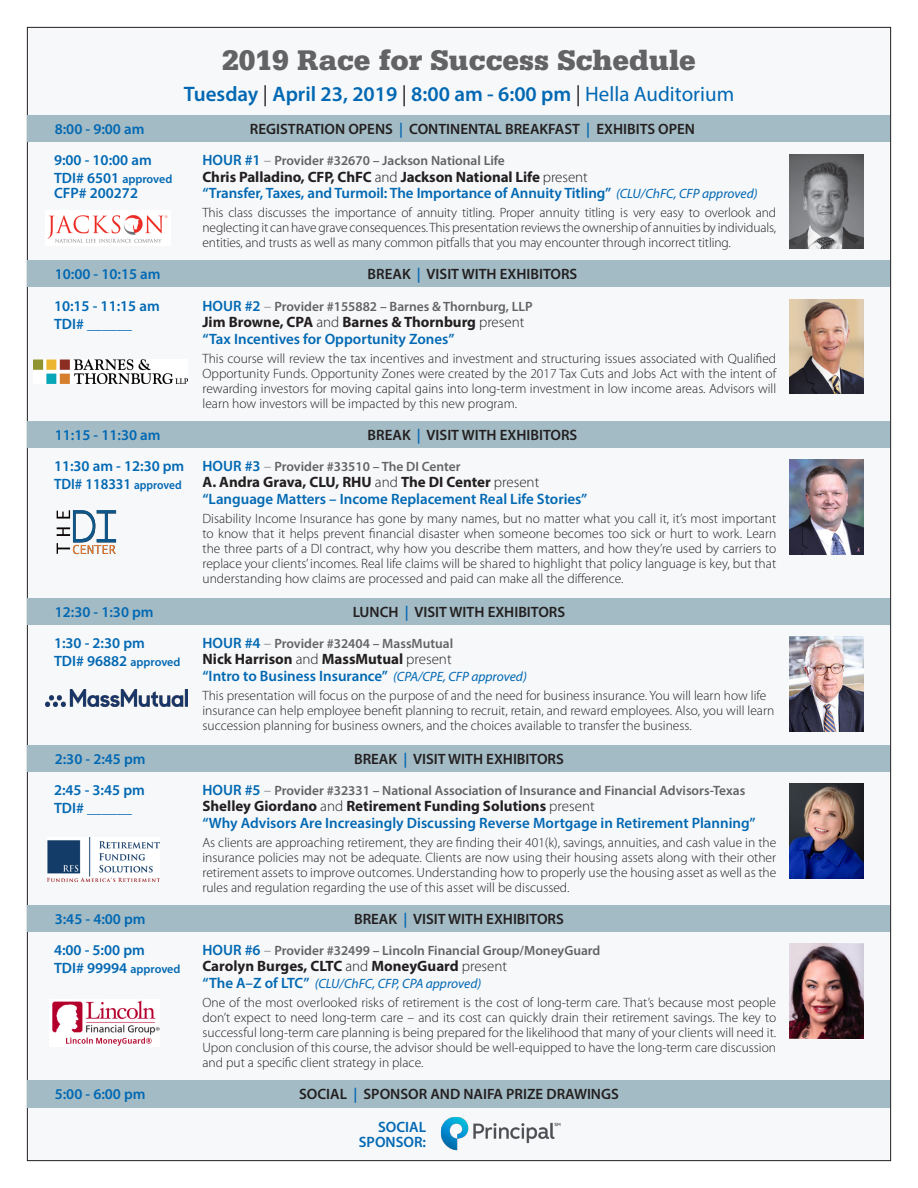
<style>
.page{position:relative;width:918px;height:1188px;background:#fff}
.page>*{position:absolute;margin:0;border:0;box-sizing:border-box;transform-origin:0 0}
.t1{font:900 30px "Serifa";color:#636366}
.t2{font:600 21px "Myriad Pro";color:#0168b3}
.t3{font:600 15px/16.5px "Myriad Pro";color:#0168b3}
.t4{font:600 15px "Myriad Pro";color:#231f20}
.t5{font:700 15px "Myriad Pro";color:#231f20}
.t6{font:600 15px "Myriad Pro";color:#0168b3;scale:.95 1}
.t7{font:300 13.5px/15px "Myriad Pro";color:#231f20;text-align:justify}
.t8{font:600 13.5px "Myriad Pro";color:#636366}
.t9{font:italic 13.5px "Myriad Pro";color:#0168b3}
.s1{font-weight:400;color:#231f20}
.s2{font-weight:400}
.s3{color:#0168b3}
.s4{font-size:12px}
.s5{font-size:15px;color:#0168b3}
.s6{font-weight:300;font-size:15px}
.s7{font-weight:700;color:#231f20}
.s8{font-weight:300;color:#231f20}
.s9{font-weight:400;font-style:italic;font-size:13.5px}
.s10{font-weight:300}
.s11{font-weight:600;font-style:normal;font-size:15px}
</style>
<div class="page">
<div style="left:27px;top:27px;width:864px;height:1134px;background:#f6f8f9"></div>
<div style="left:28px;top:115px;width:862px;height:27px;background:#a3bbc4"></div>
<div style="left:28px;top:421px;width:862px;height:27px;background:#a3bbc4"></div>
<div style="left:28px;top:598px;width:862px;height:27px;background:#a3bbc4"></div>
<div style="left:28px;top:745px;width:862px;height:27px;background:#a3bbc4"></div>
<div style="left:28px;top:905px;width:862px;height:27px;background:#a3bbc4"></div>
<div style="left:28px;top:1080px;width:862px;height:27px;background:#a3bbc4"></div>
<div style="left:28px;top:260px;width:862px;height:27px;background:#a3bbc4"></div>
<img style="left:790px;top:154px;width:74px;height:95px">
<img style="left:790px;top:299px;width:74px;height:95px">
<img style="left:790px;top:944px;width:74px;height:94px">
<img style="left:790px;top:460px;width:74px;height:94px">
<img style="left:790px;top:784px;width:74px;height:94px">
<img style="left:790px;top:637px;width:74px;height:94px">
<svg style="left:57px;top:510px;width:59px;height:44px"></svg>
<img style="left:47px;top:215px;width:121px;height:28px">
<img style="left:34px;top:359px;width:154px;height:25px">
<img style="left:45px;top:690px;width:142px;height:17px">
<img style="left:47px;top:838px;width:113px;height:44px">
<img style="left:52px;top:1000px;width:108px;height:46px">
<img style="left:441px;top:1117px;width:120px;height:34px">
<p class="t1" style="left:222px;top:42px;width:475px">2019 Race for Success Schedule</p>
<p class="t2" style="left:184px;top:81px;width:552px">Tuesday <span class="s1">|</span> April 23, 2019 <span class="s1">|</span> 8:00 am - 6:00 pm <span class="s1">|</span> <span class="s2">Hella Auditorium</span></p>
<p class="t3" style="left:55px;top:120px;width:91px">8:00 - 9:00 am</p>
<p class="t4" style="left:250px;top:119px;width:447px">REGISTRATION OPENS <span class="s3">|</span> CONTINENTAL BREAKFAST <span class="s3">|</span> EXHIBITS OPEN</p>
<p class="t3" style="left:54px;top:151px;width:99px">9:00 - 10:00 am</p>
<p class="t3" style="left:54px;top:169px;width:120px">TDI# 6501 <span class="s4">approved</span></p>
<p class="t3" style="left:54px;top:184px;width:86px">CFP# 200272</p>
<p class="t8" style="left:202px;top:152px;width:304px"><span class="s5">HOUR #1</span> <span class="s6">–</span> Provider #32670 – Jackson National Life</p>
<p class="t3" style="left:202px;top:168px;width:557px"><span class="s7">Chris Palladino, CFP, ChFC</span> <span class="s8">and</span> <span class="s7">Jackson National Life</span> <span class="s8">present<br></span>“Transfer, Taxes, and Turmoil: The Importance of Annuity Titling” <span class="s9">(CLU/ChFC, CFP approved)</span></p>
<p class="t7" style="left:203px;top:205px;width:575px">This class discusses the importance of annuity titling. Proper annuity titling is very easy to overlook and neglecting it can have grave consequences. This presentation reviews the ownership of annuities by individuals, entities, and trusts as well as many common pitfalls that you may encounter through incorrect titling.</p>
<p class="t3" style="left:55px;top:266px;width:107px">10:00 - 10:15 am</p>
<p class="t4" style="left:368px;top:265px;width:211px">BREAK <span class="s3">|</span> VISIT WITH EXHIBITORS</p>
<p class="t3" style="left:54px;top:297px;width:107px">10:15 - 11:15 am</p>
<p class="t3" style="left:54px;top:315px;width:80px">TDI# ______</p>
<p class="t8" style="left:202px;top:297px;width:332px"><span class="s5">HOUR #2</span> <span class="s6">–</span> Provider #155882 – Barnes &amp; Thornburg, LLP</p>
<p class="t3" style="left:202px;top:313px;width:323px"><span class="s7">Jim Browne, CPA</span> <span class="s8">and</span> <span class="s7">Barnes &amp; Thornburg</span> <span class="s8">present </span>“Tax Incentives for Opportunity Zones”</p>
<p class="t7" style="left:202px;top:351px;width:575px">This course will review the tax incentives and investment and structuring issues associated with Qualified Opportunity Funds. Opportunity Zones were created by the 2017 Tax Cuts and Jobs Act with the intent of rewarding investors for moving capital gains into long-term investment in low income areas. Advisors will learn how investors will be impacted by this new program.</p>
<p class="t3" style="left:55px;top:426px;width:107px">11:15 - 11:30 am</p>
<p class="t4" style="left:368px;top:425px;width:211px">BREAK <span class="s3">|</span> VISIT WITH EXHIBITORS</p>
<p class="t3" style="left:54px;top:457px;width:132px">11:30 am - 12:30 pm</p>
<p class="t6" style="left:54px;top:474px;width:136px">TDI# 118331 <span class="s4">approved</span></p>
<p class="t8" style="left:202px;top:458px;width:260px"><span class="s5">HOUR #3</span> <span class="s6">–</span> Provider #33510 – The DI Center</p>
<p class="t3" style="left:202px;top:474px;width:386px"><span class="s7">A. Andra Grava, CLU, RHU</span> <span class="s8">and</span> <span class="s7">The DI Center</span> <span class="s8">present </span>“Language Matters – Income Replacement Real Life Stories”</p>
<p class="t7" style="left:202px;top:511px;width:575px">Disability Income Insurance has gone by many names, but no matter what you call it, it’s most important to know that it helps prevent financial disaster when someone becomes too sick or hurt to work. Learn the three parts of a DI contract, why how you describe them matters, and how they’re used by carriers to replace your clients’ incomes. Real life claims will be shared to highlight that policy language is key, but that understanding how claims are processed and paid can make all the difference.</p>
<p class="t3" style="left:55px;top:603px;width:100px">12:30 - 1:30 pm</p>
<p class="t4" style="left:353px;top:602px;width:214px">LUNCH <span class="s3">|</span> VISIT WITH EXHIBITORS</p>
<p class="t3" style="left:54px;top:634px;width:92px">1:30 - 2:30 pm</p>
<p class="t3" style="left:54px;top:652px;width:128px">TDI# 96882 <span class="s4">approved</span></p>
<p class="t8" style="left:202px;top:635px;width:252px"><span class="s5">HOUR #4</span> <span class="s6">–</span> Provider #32404 – MassMutual</p>
<p class="t3" style="left:202px;top:651px;width:326px"><span class="s7">Nick Harrison</span> <span class="s8">and</span> <span class="s7">MassMutual</span> <span class="s8">present<br></span>“Intro to Business Insurance” <span class="s9">(CPA/CPE, CFP approved)</span></p>
<p class="t7" style="left:202px;top:688px;width:573px;text-align:left">This presentation will focus on the purpose of and the need for business insurance. You will learn how life insurance can help employee benefit planning to recruit, retain, and reward employees. Also, you will learn succession planning for business owners, and the choices available to transfer the business.</p>
<p class="t3" style="left:55px;top:750px;width:92px">2:30 - 2:45 pm</p>
<p class="t4" style="left:354px;top:749px;width:211px">BREAK <span class="s3">|</span> VISIT WITH EXHIBITORS</p>
<p class="t3" style="left:54px;top:781px;width:92px">2:45 - 3:45 pm</p>
<p class="t3" style="left:54px;top:799px;width:80px">TDI# ______</p>
<p class="t8" style="left:202px;top:782px;width:544px"><span class="s5">HOUR #5</span> <span class="s6">–</span> Provider #32331 – National Association of Insurance and Financial Advisors-Texas</p>
<p class="t3" style="left:202px;top:798px;width:555px"><span class="s7">Shelley Giordano</span> <span class="s8">and</span> <span class="s7">Retirement Funding Solutions</span> <span class="s8">present<br></span>“Why Advisors Are Increasingly Discussing Reverse Mortgage in Retirement Planning”</p>
<p class="t7" style="left:202px;top:835px;width:575px">As clients are approaching retirement, they are finding their 401(k), savings, annuities, and cash value in the insurance policies may not be adequate. Clients are now using their housing assets along with their other retirement assets to improve outcomes. Understanding how to properly use the housing asset as well as the rules and regulation regarding the use of this asset will be discussed.</p>
<p class="t3" style="left:55px;top:911px;width:92px">3:45 - 4:00 pm</p>
<p class="t4" style="left:354px;top:910px;width:211px">BREAK <span class="s3">|</span> VISIT WITH EXHIBITORS</p>
<p class="t3" style="left:54px;top:941px;width:92px">4:00 - 5:00 pm</p>
<p class="t3" style="left:54px;top:959px;width:128px">TDI# 99994 <span class="s4">approved</span></p>
<p class="t8" style="left:202px;top:942px;width:399px"><span class="s5">HOUR #6</span> <span class="s6">–</span> Provider #32499 – Lincoln Financial Group/MoneyGuard</p>
<p class="t5" style="left:202px;top:957px;width:306px">Carolyn Burges, CLTC <span class="s10">and</span> MoneyGuard <span class="s10">present</span></p>
<p class="t9" style="left:202px;top:975px;width:280px"><span class="s11">“The A–Z of LTC”</span> (CLU/ChFC, CFP, CPA approved)</p>
<p class="t7" style="left:203px;top:995px;width:575px">One of the most overlooked risks of retirement is the cost of long-term care. That’s because most people don’t expect to need long-term care – and its cost can quickly drain their retirement savings. The key to successful long-term care planning is being prepared for the likelihood that many of your clients will need it.<br>Upon conclusion of this course, the advisor should be well-equipped to have the long-term care discussion and put a specific client strategy in place.</p>
<p class="t3" style="left:55px;top:1086px;width:92px">5:00 - 6:00 pm</p>
<p class="t4" style="left:299px;top:1085px;width:321px">SOCIAL <span class="s3">|</span> SPONSOR AND NAIFA PRIZE DRAWINGS</p>
<p class="t3" style="left:378px;top:1118px;width:50px">SOCIAL</p>
<p class="t3" style="left:359px;top:1133px;width:69px">SPONSOR:</p>
</div>
